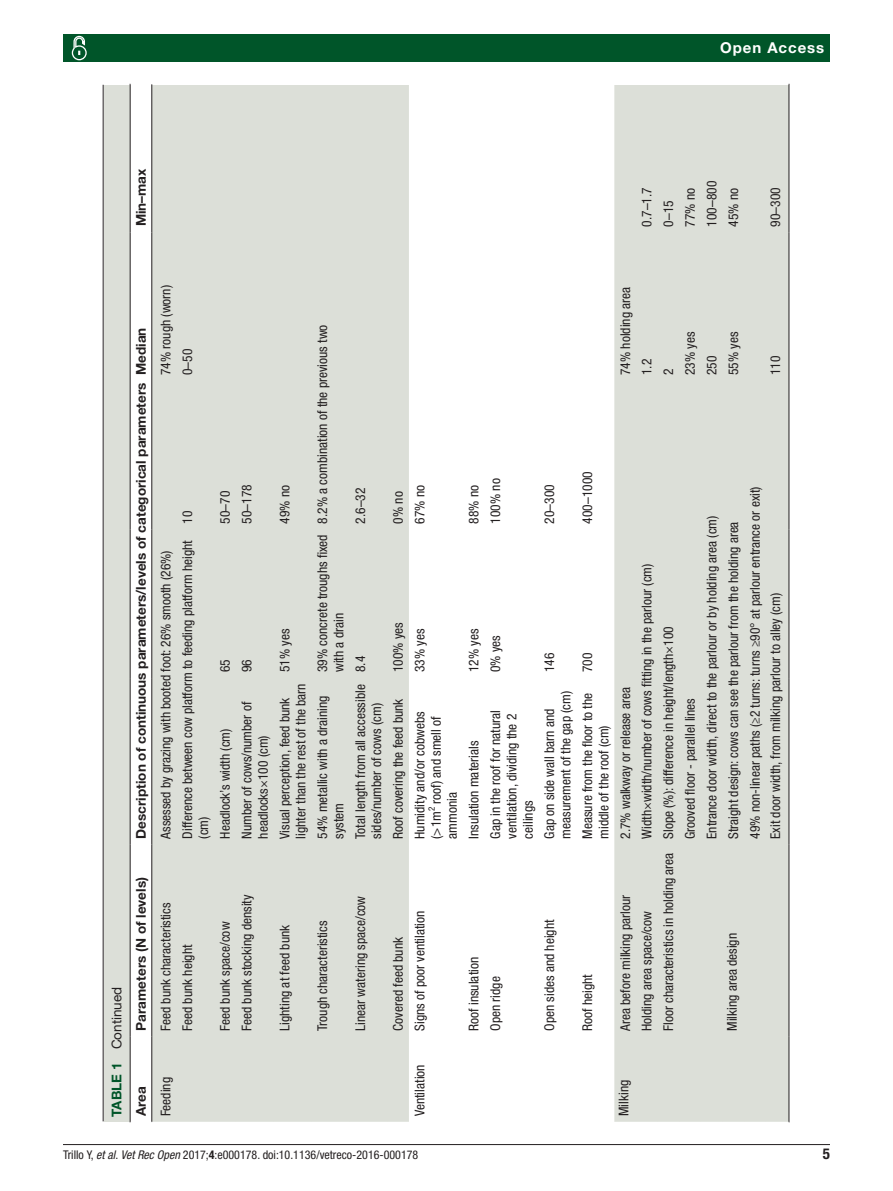
<style>
.page{position:relative;width:893px;height:1191px;background:#fff}
.page>*{position:absolute;margin:0;border:0;box-sizing:border-box;transform-origin:0 0}
.t1{font:700 15px "Helvetica Neue LT Std";letter-spacing:.065em;color:#fff}
.t2{font:700 condensed 15px "Helvetica Neue LT Std";color:#231f20}
.t3{font:condensed 13.5px/16.2px "Helvetica Neue LT Std";color:#231f20}
.t4{font:700 13.5px "Helvetica Neue LT Std";color:#231f20}
.t5{font:13.5px "Helvetica Neue LT Std";color:#231f20}
.t6{font:condensed 12px "Helvetica Neue LT Std";color:#231f20}
.t7{font:condensed 9px "Helvetica Neue LT Std";color:#231f20}
.s1{font-weight:700;color:#005529}
.s2{font-style:italic}
.s3{font-weight:700}
</style>
<div class="page">
<div style="left:63px;top:34px;width:767px;height:27px;background:#005529"></div>
<hr style="left:63px;top:1144px;width:767px;height:1px;background:#231f20">
<svg style="left:71px;top:35px;width:16px;height:26px"></svg>
<div style="left:122px;top:85px;width:667px;height:1036px;background:#dcdfd8"></div>
<svg style="left:131px;top:85px;width:483px;height:1037px"></svg>
<hr style="left:789px;top:1036px;width:1px;height:86px;background:#231f20">
<hr style="left:789px;top:844px;width:1px;height:192px;background:#231f20">
<hr style="left:130px;top:1036px;width:1px;height:86px;background:#231f20">
<hr style="left:151px;top:1036px;width:1px;height:86px;background:#231f20">
<hr style="left:130px;top:844px;width:1px;height:192px;background:#231f20">
<hr style="left:151px;top:844px;width:1px;height:192px;background:#231f20">
<hr style="left:130px;top:678px;width:1px;height:166px;background:#231f20">
<hr style="left:130px;top:529px;width:1px;height:149px;background:#231f20">
<hr style="left:130px;top:381px;width:1px;height:148px;background:#231f20">
<hr style="left:151px;top:678px;width:1px;height:166px;background:#231f20">
<hr style="left:151px;top:529px;width:1px;height:149px;background:#231f20">
<hr style="left:151px;top:381px;width:1px;height:148px;background:#231f20">
<hr style="left:130px;top:232px;width:1px;height:149px;background:#231f20">
<hr style="left:151px;top:232px;width:1px;height:149px;background:#231f20">
<hr style="left:130px;top:84px;width:1px;height:148px;background:#231f20">
<hr style="left:151px;top:84px;width:1px;height:148px;background:#231f20">
<hr style="left:789px;top:678px;width:1px;height:166px;background:#231f20">
<hr style="left:789px;top:529px;width:1px;height:149px;background:#231f20">
<hr style="left:789px;top:381px;width:1px;height:148px;background:#231f20">
<hr style="left:789px;top:232px;width:1px;height:149px;background:#231f20">
<hr style="left:789px;top:84px;width:1px;height:148px;background:#231f20">
<div style="left:104px;top:85px;width:18px;height:1036px;background:#dcdfd8"></div>
<hr style="left:103px;top:85px;width:1px;height:1036px;background:#231f20">
<p class="t1" style="left:720px;top:39px;width:106px">Open Access</p>
<p class="t4" style="left:133px;top:226px;width:59px;rotate:-90deg">Min–max</p>
<p class="t3" style="left:639px;top:226px;width:41px;rotate:-90deg">0.7–1.7</p>
<p class="t3" style="left:660px;top:226px;width:28px;rotate:-90deg">0–15</p>
<p class="t3" style="left:682px;top:226px;width:40px;rotate:-90deg">77% no</p>
<p class="t3" style="left:704px;top:226px;width:47px;rotate:-90deg">100–800</p>
<p class="t3" style="left:725px;top:226px;width:40px;rotate:-90deg">45% no</p>
<p class="t3" style="left:767px;top:226px;width:41px;rotate:-90deg">90–300</p>
<p class="t5" style="left:109px;top:1116px;width:132px;rotate:-90deg"><span class="s1">TABLE 1</span> Continued</p>
<p class="t4" style="left:133px;top:838px;width:512px;rotate:-90deg">Description of continuous parameters/levels of categorical parameters Median</p>
<p class="t4" style="left:133px;top:1030px;width:155px;rotate:-90deg">Parameters (N of levels)</p>
<p class="t3" style="left:157px;top:375px;width:91px;rotate:-90deg">74% rough (worn)</p>
<p class="t3" style="left:179px;top:375px;width:28px;rotate:-90deg">0–50</p>
<p class="t3" style="left:157px;top:838px;width:290px;rotate:-90deg">Assessed by grazing with booted foot: 26% smooth (26%)</p>
<p class="t3" style="left:179px;top:523px;width:14px;rotate:-90deg">10</p>
<p class="t3" style="left:179px;top:838px;width:300px;rotate:-90deg">Difference between cow platform to feeding platform height (cm)</p>
<p class="t3" style="left:217px;top:523px;width:34px;rotate:-90deg">50–70</p>
<p class="t3" style="left:239px;top:523px;width:41px;rotate:-90deg">50–178</p>
<p class="t3" style="left:276px;top:523px;width:40px;rotate:-90deg">49% no</p>
<p class="t3" style="left:217px;top:672px;width:14px;rotate:-90deg">65</p>
<p class="t3" style="left:239px;top:672px;width:14px;rotate:-90deg">96</p>
<p class="t3" style="left:217px;top:838px;width:111px;rotate:-90deg">Headlock’s width (cm)</p>
<p class="t3" style="left:239px;top:838px;width:138px;rotate:-90deg">Number of cows/number of headlocks×100 (cm)</p>
<p class="t3" style="left:276px;top:672px;width:45px;rotate:-90deg">51% yes</p>
<p class="t3" style="left:276px;top:838px;width:157px;rotate:-90deg">Visual perception, feed bunk lighter than the rest of the barn</p>
<p class="t3" style="left:314px;top:523px;width:200px;rotate:-90deg">8.2% a combination of the previous two</p>
<p class="t3" style="left:314px;top:672px;width:139px;rotate:-90deg">39% concrete troughs fixed with a drain</p>
<p class="t3" style="left:314px;top:838px;width:145px;rotate:-90deg">54% metallic with a draining system</p>
<p class="t3" style="left:352px;top:523px;width:37px;rotate:-90deg">2.6–32</p>
<p class="t3" style="left:390px;top:523px;width:34px;rotate:-90deg">0% no</p>
<p class="t3" style="left:412px;top:523px;width:40px;rotate:-90deg">67% no</p>
<p class="t3" style="left:352px;top:672px;width:18px;rotate:-90deg">8.4</p>
<p class="t3" style="left:352px;top:838px;width:156px;rotate:-90deg">Total length from all accessible sides/number of cows (cm)</p>
<p class="t3" style="left:390px;top:672px;width:51px;rotate:-90deg">100% yes</p>
<p class="t3" style="left:412px;top:672px;width:45px;rotate:-90deg">33% yes</p>
<p class="t3" style="left:390px;top:838px;width:142px;rotate:-90deg">Roof covering the feed bunk</p>
<p class="t3" style="left:412px;top:838px;width:129px;rotate:-90deg">Humidity and/or cobwebs (&gt;1m</p>
<p class="t3" style="left:428px;top:838px;width:124px;text-indent:35px;rotate:-90deg">roof) and smell of ammonia</p>
<p class="t7" style="left:426px;top:811px;width:6px;rotate:-90deg">2</p>
<p class="t3" style="left:157px;top:1030px;width:130px;rotate:-90deg">Feed bunk characteristics</p>
<p class="t3" style="left:179px;top:1030px;width:88px;rotate:-90deg">Feed bunk height</p>
<p class="t3" style="left:217px;top:1030px;width:110px;rotate:-90deg">Feed bunk space/cow</p>
<p class="t3" style="left:239px;top:1030px;width:138px;rotate:-90deg">Feed bunk stocking density</p>
<p class="t3" style="left:276px;top:1030px;width:107px;rotate:-90deg">Lighting at feed bunk</p>
<p class="t3" style="left:314px;top:1030px;width:112px;rotate:-90deg">Trough characteristics</p>
<p class="t3" style="left:352px;top:1030px;width:136px;rotate:-90deg">Linear watering space/cow</p>
<p class="t3" style="left:390px;top:1030px;width:95px;rotate:-90deg">Covered feed bunk</p>
<p class="t3" style="left:412px;top:1030px;width:122px;rotate:-90deg">Signs of poor ventilation</p>
<p class="t3" style="left:617px;top:375px;width:90px;rotate:-90deg">74% holding area</p>
<p class="t3" style="left:639px;top:375px;width:18px;rotate:-90deg">1.2</p>
<p class="t3" style="left:660px;top:375px;width:8px;rotate:-90deg">2</p>
<p class="t3" style="left:682px;top:375px;width:45px;rotate:-90deg">23% yes</p>
<p class="t3" style="left:704px;top:375px;width:21px;rotate:-90deg">250</p>
<p class="t3" style="left:725px;top:375px;width:45px;rotate:-90deg">55% yes</p>
<p class="t3" style="left:767px;top:375px;width:21px;rotate:-90deg">110</p>
<p class="t3" style="left:466px;top:523px;width:40px;rotate:-90deg">88% no</p>
<p class="t3" style="left:487px;top:523px;width:47px;rotate:-90deg">100% no</p>
<p class="t3" style="left:541px;top:523px;width:41px;rotate:-90deg">20–300</p>
<p class="t3" style="left:579px;top:523px;width:54px;rotate:-90deg">400–1000</p>
<p class="t3" style="left:466px;top:672px;width:45px;rotate:-90deg">12% yes</p>
<p class="t3" style="left:466px;top:838px;width:99px;rotate:-90deg">Insulation materials</p>
<p class="t3" style="left:466px;top:1030px;width:75px;rotate:-90deg">Roof insulation</p>
<p class="t3" style="left:487px;top:672px;width:38px;rotate:-90deg">0% yes</p>
<p class="t3" style="left:487px;top:838px;width:130px;rotate:-90deg">Gap in the roof for natural ventilation, dividing the 2 ceilings</p>
<p class="t3" style="left:541px;top:672px;width:21px;rotate:-90deg">146</p>
<p class="t3" style="left:541px;top:838px;width:149px;rotate:-90deg">Gap on side wall barn and measurement of the gap (cm)</p>
<p class="t3" style="left:579px;top:672px;width:21px;rotate:-90deg">700</p>
<p class="t3" style="left:579px;top:838px;width:147px;rotate:-90deg">Measure from the floor to the middle of the roof (cm)</p>
<p class="t3" style="left:487px;top:1030px;width:56px;rotate:-90deg">Open ridge</p>
<p class="t3" style="left:541px;top:1030px;width:113px;rotate:-90deg">Open sides and height</p>
<p class="t3" style="left:579px;top:1030px;width:58px;rotate:-90deg">Roof height</p>
<p class="t3" style="left:617px;top:838px;width:153px;rotate:-90deg">2.7% walkway or release area</p>
<p class="t3" style="left:617px;top:1030px;width:137px;rotate:-90deg">Area before milking parlour</p>
<p class="t3" style="left:639px;top:838px;width:277px;rotate:-90deg">Width×width/number of cows fitting in the parlour (cm)</p>
<p class="t3" style="left:639px;top:1030px;width:121px;rotate:-90deg">Holding area space/cow</p>
<p class="t3" style="left:660px;top:1030px;width:406px;rotate:-90deg">Floor characteristics in holding area Slope (%): difference in height/length×100</p>
<p class="t3" style="left:682px;top:838px;width:142px;rotate:-90deg">Grooved floor - parallel lines</p>
<p class="t3" style="left:704px;top:838px;width:325px;rotate:-90deg">Entrance door width, direct to the parlour or by holding area (cm)</p>
<p class="t3" style="left:725px;top:838px;width:319px;rotate:-90deg">Straight design: cows can see the parlour from the holding area</p>
<p class="t3" style="left:745px;top:838px;width:354px;line-height:20.1px;rotate:-90deg">49% non-linear paths (≥2 turns: turns ≥90° at parlour entrance or exit)<br>Exit door width, from milking parlour to alley (cm)</p>
<p class="t3" style="left:724px;top:1030px;width:99px;rotate:-90deg">Milking area design</p>
<p class="t4" style="left:133px;top:1116px;width:31px;rotate:-90deg">Area</p>
<p class="t3" style="left:157px;top:1116px;width:41px;rotate:-90deg">Feeding</p>
<p class="t3" style="left:412px;top:1116px;width:53px;rotate:-90deg">Ventilation</p>
<p class="t3" style="left:615px;top:1116px;width:38px;rotate:-90deg">Milking</p>
<p class="t6" style="left:63px;top:1148px;width:357px">Trillo Y, <span class="s2">et al</span>. <span class="s2">Vet Rec Open</span> 2017;<span class="s3">4</span>:e000178. doi:10.1136/vetreco-2016-000178</p>
<p class="t2" style="left:823px;top:1144px;width:9px">5</p>
</div>
